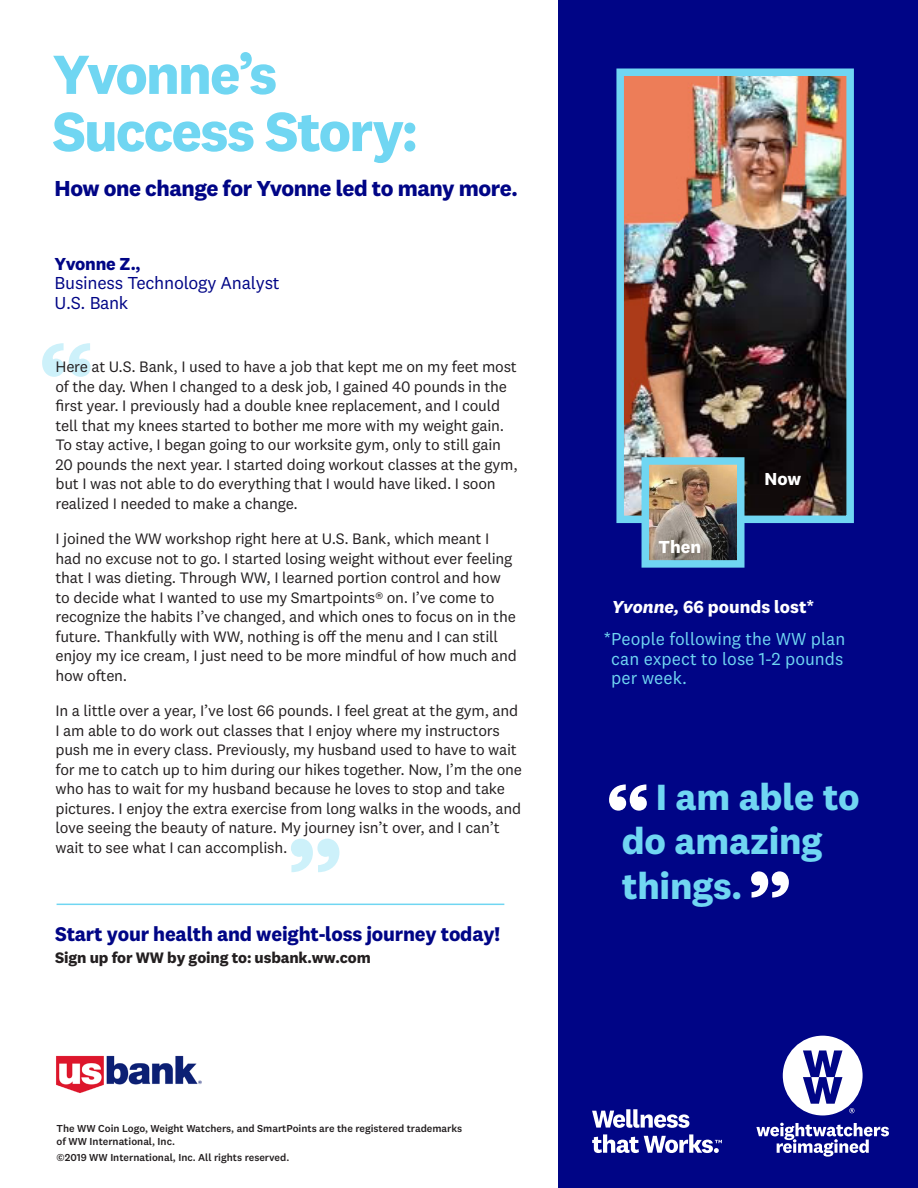
<style>
.page{position:relative;width:918px;height:1188px;background:#fff}
.page>*{position:absolute;margin:0;border:0;box-sizing:border-box;transform-origin:0 0}
.t1{font:700 57.15px/57.2px "National 2";letter-spacing:-.035em;color:#70d6f2}
.t2{font:700 37.8px/44.1px "National 2";letter-spacing:-.01em;color:#70d6f2}
.t3{font:700 22.5px "National 2";letter-spacing:-.02em;color:#000586}
.Start_subhead{font:700 20.55px "National 2";letter-spacing:-.01em;color:#000586}
.Disclaimer{font:18px/19.5px "National 2";color:#70d6f2;text-align:justify}
.t4{font:18px/19.5px "National 2";letter-spacing:-.015em;color:#000586}
.t5{font:700 18px "National 2";color:#fff}
.t6{font:15.75px/19.5px "National 2";letter-spacing:-.015em;color:#231f20}
.Start_subhead-2{font:700 15.75px "National 2";letter-spacing:-.01em;color:#231f20}
.Legal{font:500 10.5px/12.8px "National 2";color:#231f20}
.s1{font-weight:700}
.s2{font-style:italic}
</style>
<div class="page">
<svg style="left:42px;top:343px;width:49px;height:34px"></svg>
<svg style="left:291px;top:839px;width:48px;height:33px"></svg>
<div style="left:559px;top:551px;width:359px;height:637px;background:#000586"></div>
<svg style="left:609px;top:784px;width:38px;height:27px"></svg>
<svg style="left:751px;top:871px;width:38px;height:27px"></svg>
<div style="left:559px;top:0;width:359px;height:551px;background:#000586"></div>
<img style="left:56px;top:1055px;width:146px;height:38px">
<svg style="left:592px;top:1109px;width:130px;height:44px"></svg>
<svg style="left:783px;top:1036px;width:80px;height:79px"></svg>
<svg style="left:756px;top:1123px;width:133px;height:34px"></svg>
<hr style="left:57px;top:904px;width:447px;height:1px;background:#70d6f2">
<img style="left:625px;top:78px;width:220px;height:436px">
<div style="left:616px;top:69px;width:238px;height:454px;border:8px solid #70d6f2"></div>
<img style="left:651px;top:466px;width:85px;height:93px">
<div style="left:642px;top:457px;width:103px;height:111px;border:8px solid #70d6f2"></div>
<p class="t1" style="left:52px;top:45px;width:367px">Yvonne’s<br>Success Story:</p>
<p class="t3" style="left:55px;top:174px;width:465px">How one change for Yvonne led to many more.</p>
<p class="t4" style="left:55px;top:254px;width:227px"><span class="s1">Yvonne Z.,<br></span>Business Technology Analyst<br>U.S. Bank</p>
<p class="t6" style="left:55px;top:357px;width:464px">Here at U.S. Bank, I used to have a job that kept me on my feet most of the day. When I changed to a desk job, I gained 40 pounds in the first year. I previously had a double knee replacement, and I could tell that my knees started to bother me more with my weight gain.<br>To stay active, I began going to our worksite gym, only to still gain 20 pounds the next year. I started doing workout classes at the gym, but I was not able to do everything that I would have liked. I soon realized I needed to make a change.</p>
<p class="t6" style="left:55px;top:529px;width:463px">I joined the WW workshop right here at U.S. Bank, which meant I had no excuse not to go. I started losing weight without ever feeling that I was dieting. Through WW, I learned portion control and how to decide what I wanted to use my Smartpoints® on. I’ve come to recognize the habits I’ve changed, and which ones to focus on in the future. Thankfully with WW, nothing is off the menu and I can still enjoy my ice cream, I just need to be more mindful of how much and how often.</p>
<p class="t6" style="left:55px;top:701px;width:468px">In a little over a year, I’ve lost 66 pounds. I feel great at the gym, and I am able to do work out classes that I enjoy where my instructors push me in every class. Previously, my husband used to have to wait for me to catch up to him during our hikes together. Now, I’m the one who has to wait for my husband because he loves to stop and take pictures. I enjoy the extra exercise from long walks in the woods, and love seeing the beauty of nature. My journey isn’t over, and I can’t wait to see what I can accomplish.</p>
<p class="Start_subhead" style="left:55px;top:921px;width:446px">Start your health and weight-loss journey today!</p>
<p class="Start_subhead-2" style="left:55px;top:948px;width:317px">Sign up for WW by going to: usbank.ww.com</p>
<p class="Legal" style="left:57px;top:1122px;width:407px">The WW Coin Logo, Weight Watchers, and SmartPoints are the registered trademarks of WW International, Inc.</p>
<p class="Legal" style="left:57px;top:1151px;width:234px">©2019 WW International, Inc. All rights reserved.</p>
<p class="t5" style="left:659px;top:535px;width:44px">Then</p>
<p class="t5" style="left:765px;top:467px;width:38px">Now</p>
<p class="t5" style="left:612px;top:596px;width:204px"><span class="s2">Yvonne,</span> 66 pounds lost*</p>
<p class="Disclaimer" style="left:611px;top:629px;width:236px;text-indent:-8px">*People following the WW plan can expect to lose 1-2 pounds per week.</p>
<p class="t2" style="left:622px;top:775px;width:239px;text-indent:34px">I am able to do amazing things.</p>
</div>
